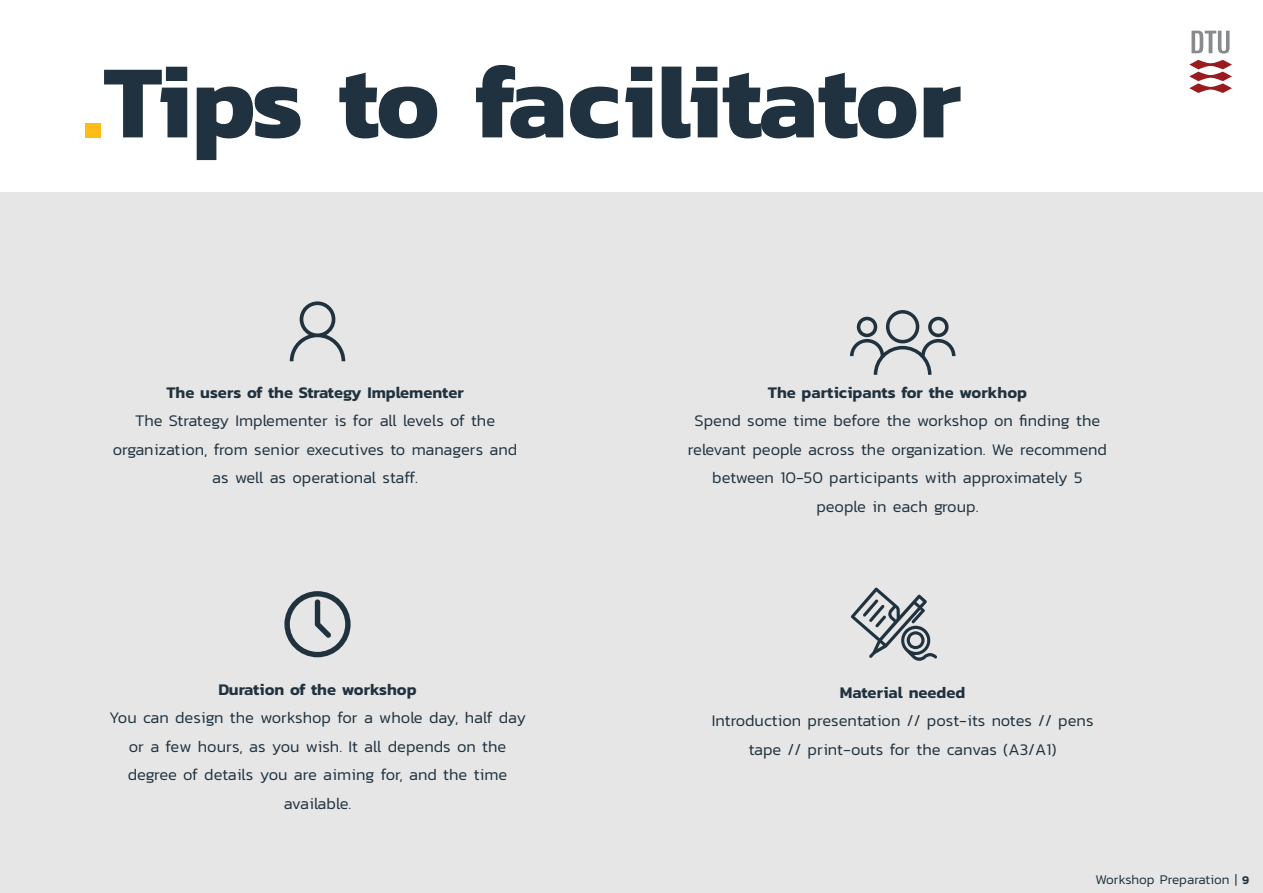
<style>
.page{position:relative;width:1263px;height:893px;background:#fff}
.page>*{position:absolute;margin:0;border:0;box-sizing:border-box;transform-origin:0 0}
.t1{font:700 105px "Kanit";letter-spacing:-.01em;color:#20323f}
.t2{font:300 16.5px/28.5px "Kanit";color:#20323f;text-align:center}
.t3{font:600 16.5px "Kanit";color:#20323f}
.t4{font:300 13.5px "Kanit";color:#20323f}
.s1{color:#fdbd14}
.s2{font-weight:600;font-size:12px}
</style>
<div class="page">
<div style="left:0;top:192px;width:1263px;height:701px;background:#e6e6e6"></div>
<svg style="left:851px;top:588px;width:86px;height:73px"></svg>
<svg style="left:290px;top:301px;width:55px;height:60px"></svg>
<svg style="left:284px;top:591px;width:67px;height:66px"></svg>
<svg style="left:850px;top:310px;width:105px;height:65px"></svg>
<svg style="left:1191px;top:31px;width:38px;height:23px"></svg>
<svg style="left:1189px;top:60px;width:43px;height:33px"></svg>
<h1 class="t1" style="left:83px;top:20px;width:880px"><span class="s1">.</span>Tips to facilitator</h1>
<p class="t3" style="left:166px;top:379px;width:299px">The users of the Strategy Implementer</p>
<p class="t2" style="left:113px;top:406px;width:406px">The Strategy Implementer is for all levels of the organization, from senior executives to managers and as well as operational staff.</p>
<p class="t3" style="left:218px;top:677px;width:200px">Duration of the workshop</p>
<p class="t2" style="left:109px;top:703px;width:419px">You can design the workshop for a whole day, half day or a few hours, as you wish. It all depends on the degree of details you are aiming for, and the time available.</p>
<p class="t3" style="left:768px;top:379px;width:261px">The participants for the workhop</p>
<p class="t2" style="left:688px;top:406px;width:421px">Spend some time before the workshop on finding the relevant people across the organization. We recommend between 10-50 participants with approximately 5 people in each group.</p>
<p class="t3" style="left:840px;top:680px;width:127px">Material needed</p>
<p class="t2" style="left:712px;top:706px;width:383px">Introduction presentation // post-its notes // pens tape // print-outs for the canvas (A3/A1)</p>
<p class="t4" style="left:1095px;top:869px;width:155px">Workshop Preparation | <span class="s2">9</span></p>
</div>
